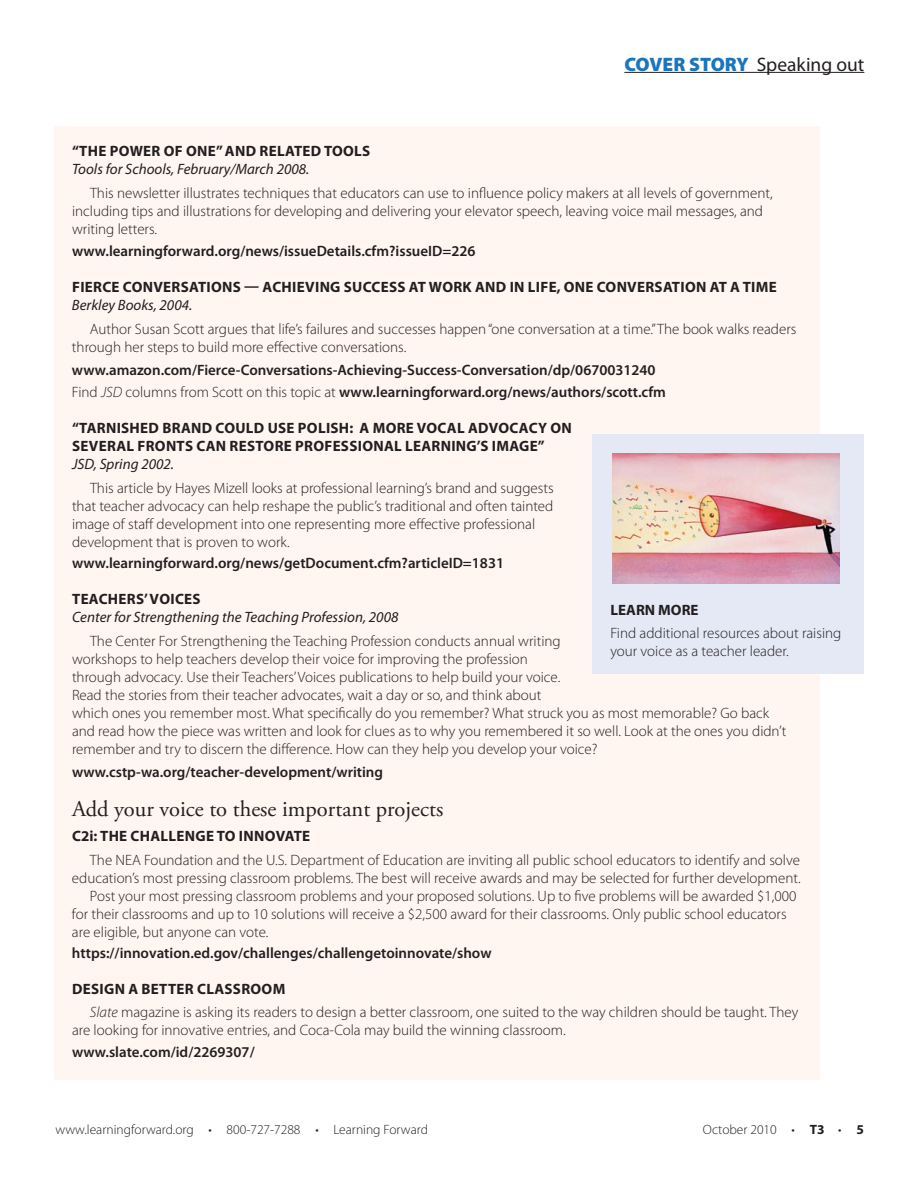
<style>
.page{position:relative;width:918px;height:1188px;background:#fff}
.page>*{position:absolute;margin:0;border:0;box-sizing:border-box;transform-origin:0 0}
.t1{font:22.5px "Adobe Garamond Pro";color:#231f20}
.t2{font:19.5px "Myriad Pro";color:#231f20}
.t3{font:300 15px/18px "Myriad Pro";color:#231f20}
.t4{font:600 15px/22.5px "Myriad Pro";color:#231f20}
.t5{font:300 15px/24px "Myriad Pro";color:#211d1e}
.t6{font:700 15px/18px "Myriad Pro";letter-spacing:.02em;color:#231f20}
.t7{font:italic 15px "Myriad Pro";color:#231f20}
.t8{font:600 15px "Myriad Pro";color:#211d1e}
.t9{font:700 15px "Myriad Pro";color:#231f20}
.t10{font:300 13.5px "Myriad Pro";color:#231f20}
.s1{font-weight:900;color:#1b75bc}
.s2{font-weight:400;font-style:italic;color:#231f20}
.s3{color:#231f20}
.s4{font-weight:300}
.s5{font-weight:300;font-style:italic}
.s6{font-weight:700}
.s7{font-style:italic}
</style>
<div class="page">
<div style="left:54px;top:126px;width:766px;height:954px;background:#fff5f1"></div>
<hr style="left:624px;top:72px;width:240px;height:1px;background:#231f20">
<div style="left:593px;top:434px;width:271px;height:240px;background:#e5e9f6"></div>
<img style="left:612px;top:453px;width:228px;height:131px">
<h2 class="t2" style="left:624px;top:57px;width:241px"><span class="s1">COVER STORY</span> Speaking out</h2>
<p class="t6" style="left:72px;top:143px;width:300px">“THE POWER OF ONE” AND RELATED TOOLS</p>
<p class="t5" style="left:90px;top:158px;width:684px;text-indent:-18px"><span class="s2">Tools for Schools, February/March 2008.<br></span><span class="s3">This newsletter</span> illustrates techniques that educators can use to influence policy makers at all levels of govern ment,</p>
<p class="t5" style="left:72px;top:203px;width:693px;line-height:18px">including tips and illustrations for developing and delivering your elevator speech, leaving voice mail messages, and writing letters.</p>
<p class="t8" style="left:72px;top:245px;width:405px">www.learningforward.org/news/issueDetails.cfm?issueID=226</p>
<p class="t6" style="left:72px;top:280px;width:706px">FIERCE CONVERSATIONS — ACHIEVING SUCCESS AT WORK AND IN LIFE, ONE CONVERSATION AT A TIME</p>
<p class="t7" style="left:72px;top:296px;width:122px">Berkley Books, 2004.</p>
<p class="t3" style="left:72px;top:322px;width:726px;text-indent:18px">Author Susan Scott argues that life’s failures and successes happen “one conversation at a time.” The book walks readers through her steps to build more effective conversations.</p>
<p class="t4" style="left:72px;top:360px;width:595px">www.amazon.com/Fierce-Conversations-Achieving-Success-Conversation/dp/0670031240<br><span class="s4">Find</span> <span class="s5">JSD</span> <span class="s4">columns from Scott on this topic at</span> www.learningforward.org/news/authors/scott.cfm</p>
<p class="t6" style="left:72px;top:421px;width:501px">“TARNISHED BRAND COULD USE POLISH: A MORE VOCAL ADVOCACY ON<br>SEVERAL FRONTS CAN RESTORE PROFESSIONAL LEARNING’S IMAGE”</p>
<p class="t7" style="left:72px;top:455px;width:104px">JSD, Spring 2002.</p>
<p class="t3" style="left:72px;top:481px;width:483px;text-indent:18px">This article by Hayes Mizell looks at professional learning’s brand and suggests that teacher advocacy can help reshape the public’s traditional and often tainted image of staff development into one representing more effective professional development that is proven to work.</p>
<p class="t4" style="left:72px;top:553px;width:434px">www.learningforward.org/news/getDocument.cfm?articleID=1831</p>
<p class="t6" style="left:72px;top:592px;width:130px">TEACHERS’ VOICES</p>
<p class="t7" style="left:72px;top:608px;width:328px">Center for Strengthening the Teaching Profession, 2008</p>
<p class="t3" style="left:72px;top:634px;width:716px;text-indent:18px">The Center For Strengthening the Teaching Profession conducts annual writing<br>workshops to help teachers develop their voice for improving the profession<br>through advocacy. Use their Teachers’ Voices publications to help build your voice.<br>Read the stories from their teacher advocates, wait a day or so, and think about<br>which ones you remember most. What specifically do you remember? What struck you as most memorable? Go back and read how the piece was written and look for clues as to why you remembered it so well. Look at the ones you didn’t remember and try to discern the difference. How can they help you develop your voice?</p>
<p class="t4" style="left:72px;top:762px;width:313px">www.cstp-wa.org/teacher-development/writing</p>
<h1 class="t1" style="left:72px;top:800px;width:373px">Add your voice to these important projects</h1>
<p class="t6" style="left:72px;top:829px;width:240px">C2i: THE CHALLENGE TO INNOVATE</p>
<p class="t3" style="left:90px;top:853px;width:712px">The NEA Foundation and the U.S. Department of Education are inviting all public school educators to identify and solve</p>
<p class="t3" style="left:72px;top:871px;width:730px">education’s most pressing classroom problems. The best will receive awards and may be selected for further development.</p>
<p class="t3" style="left:90px;top:889px;width:708px">Post your most pressing classroom problems and your proposed solutions. Up to five problems will be awarded $1,000</p>
<p class="t3" style="left:72px;top:907px;width:716px">for their classrooms and up to 10 solutions will receive a $2,500 award for their classrooms. Only public school educators</p>
<p class="t3" style="left:72px;top:925px;width:198px">are eligible, but anyone can vote.</p>
<p class="t4" style="left:72px;top:943px;width:421px">https://innovation.ed.gov/challenges/challengetoinnovate/show</p>
<p class="t3" style="left:90px;top:979px;width:710px;line-height:22.5px;text-indent:-18px"><span class="s6">DESIGN A BETTER CLASSROOM<br></span><span class="s7">Slate</span> magazine is asking its readers to design a better classroom, one suited to the way children should be taught. They</p>
<p class="t3" style="left:72px;top:1022px;width:495px">are looking for innovative entries, and Coca-Cola may build the winning classroom.</p>
<p class="t4" style="left:72px;top:1042px;width:184px">www.slate.com/id/2269307/</p>
<p class="t9" style="left:611px;top:605px;width:90px">LEARN MORE</p>
<p class="t3" style="left:611px;top:625px;width:232px">Find additional resources about raising your voice as a teacher leader.</p>
<p class="t10" style="left:56px;top:1125px;width:374px">www.learningforward.org • 800-727-7288 • Learning Forward</p>
<p class="t10" style="left:703px;top:1125px;width:162px">October 2010 • <span class="s6">T3</span> • <span class="s6">5</span></p>
</div>
